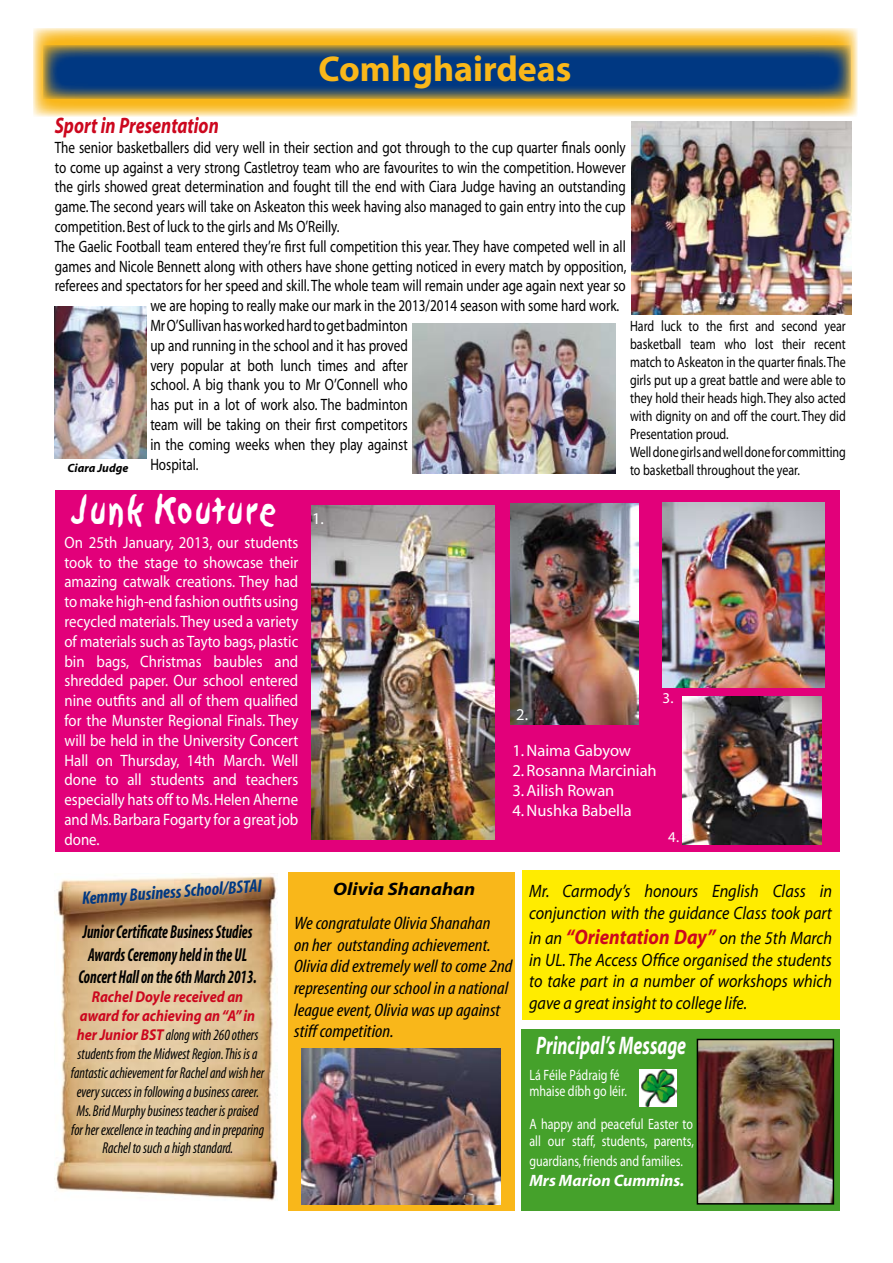
<style>
.page{position:relative;width:893px;height:1263px;background:#fff}
.page>*{position:absolute;margin:0;border:0;box-sizing:border-box;transform-origin:0 0}
.t1{font:700 36px "Myriad";color:#f9b71a}
.t2{font:36px "Sand";color:#fff;scale:.76 1}
.t3{font:italic 700 25.5px "Myriad";color:#fff;scale:.7 1}
.t4{font:italic 700 22.5px "Myriad";color:#cc071e;scale:.8 1}
.t5{font:italic 700 condensed 18.75px/22.5px "Myriad";color:#000;text-align:center;scale:.8 1}
.t6{font:italic 18px/21.6px "Myriad";color:#000;scale:.9 1}
.t7{font:italic condensed 18px/21.6px "Myriad";color:#000;scale:1.1 1}
.t8{font:italic 700 condensed 18px "Myriad";color:#003882}
.t9{font:italic 700 18px "Myriad";color:#000;scale:1.1 1}
.t10{font:16.5px "Myriad";color:#000;scale:.8 1}
.t11{font:16.5px/19.8px "Myriad";color:#fff;text-align:justify;scale:.9 1}
.t12{font:16.5px "Myriad";color:#fff}
.t13{font:italic 700 16.5px "Myriad";color:#fff}
.t14{font:italic condensed 15.75px/18.9px "Myriad";color:#000;text-align:center;scale:.9 1}
.t15{font:15px/18px "Myriad";color:#000;scale:.8 1}
.t16{font:15px/16.5px "Myriad";color:#fff;scale:.8 1}
.t17{font:15px "Myriad";color:#fff}
.t18{font:italic 700 12px "Myriad";color:#000}
.s1{font-weight:700;font-stretch:normal;color:#cc071e}
.s2{font-weight:700;font-size:21px;color:#cc071e}
</style>
<div class="page">
<div style="left:288px;top:873px;width:227px;height:338px;background:#f9b71a"></div>
<div style="left:522px;top:870px;width:318px;height:150px;background:#ffec00"></div>
<div style="left:55px;top:490px;width:785px;height:362px;background:#e2007a"></div>
<svg style="left:33px;top:28px;width:824px;height:89px;background:#facb5b"></svg>
<svg style="left:43px;top:45px;width:808px;height:54px;background:#2b4d6f"></svg>
<img style="left:412px;top:323px;width:204px;height:151px">
<img style="left:55px;top:306px;width:91px;height:153px">
<img style="left:663px;top:502px;width:162px;height:186px">
<img style="left:682px;top:696px;width:139px;height:149px">
<img style="left:311px;top:506px;width:184px;height:334px">
<img style="left:511px;top:504px;width:127px;height:221px">
<img style="left:302px;top:1048px;width:199px;height:156px">
<img style="left:55px;top:876px;width:223px;height:325px">
<div style="left:521px;top:1029px;width:319px;height:182px;background:#45a12b"></div>
<img style="left:700px;top:1042px;width:131px;height:159px">
<div style="left:697px;top:1039px;width:137px;height:165px;border:2px solid #000"></div>
<img style="left:640px;top:1069px;width:36px;height:37px">
<img style="left:631px;top:121px;width:220px;height:194px">
<h1 class="t1" style="left:319px;top:50px;width:255px">Comhghairdeas</h1>
<h3 class="t4" style="left:55px;top:114px;width:207px">Sport in Presentation</h3>
<p class="t10" style="left:55px;top:139px;width:715px">The senior basketballers did very well in their section and got through to the cup quarter finals oonly</p>
<p class="t10" style="left:55px;top:159px;width:715px">to come up against a very strong Castletroy team who are favourites to win the competition. However</p>
<p class="t10" style="left:55px;top:179px;width:715px">the girls showed great determination and fought till the end with Ciara Judge having an outstanding</p>
<p class="t10" style="left:55px;top:198px;width:715px">game. The second years will take on Askeaton this week having also managed to gain entry into the cup</p>
<p class="t10" style="left:55px;top:218px;width:357px">competition. Best of luck to the girls and Ms O’Reilly.</p>
<p class="t10" style="left:55px;top:238px;width:715px">The Gaelic Football team entered they’re first full competition this year. They have competed well in all</p>
<p class="t10" style="left:55px;top:258px;width:716px">games and Nicole Bennett along with others have shone getting noticed in every match by opposition,</p>
<p class="t10" style="left:55px;top:278px;width:715px">referees and spectators for her speed and skill. The whole team will remain under age again next year so</p>
<p class="t10" style="left:150px;top:297px;width:588px">we are hoping to really make our mark in the 2013/2014 season with some hard work.</p>
<p class="t10" style="left:150px;top:317px;width:323px">Mr O’Sullivan has worked hard to get badminton</p>
<p class="t10" style="left:150px;top:337px;width:323px">up and running in the school and it has proved</p>
<p class="t10" style="left:150px;top:357px;width:323px">very popular at both lunch times and after</p>
<p class="t10" style="left:150px;top:377px;width:323px">school. A big thank you to Mr O’Connell who</p>
<p class="t10" style="left:150px;top:396px;width:323px">has put in a lot of work also. The badminton</p>
<p class="t10" style="left:150px;top:416px;width:323px">team will be taking on their first competitors</p>
<p class="t10" style="left:150px;top:436px;width:323px">in the coming weeks when they play against</p>
<p class="t18" style="left:67px;top:462px;width:62px">Ciara Judge</p>
<p class="t10" style="left:150px;top:456px;width:62px">Hospital.</p>
<p class="t15" style="left:630px;top:318px;width:271px">Hard luck to the first and second year basketball team who lost their recent match to Askeaton in the quarter finals. The girls put up a great battle and were able to they hold their heads high. They also acted with dignity on and off the court. They did Presentation proud.<br>Well done girls and well done for committing to basketball throughout the year.</p>
<h1 class="t2" style="left:73px;top:491px;width:269px">Junk Kouture</h1>
<p class="t11" style="left:64px;top:533px;width:261px">On 25th January, 2013, our students took to the stage to showcase their amazing catwalk creations. They had to make high-end fashion outfits using recycled materials. They used a variety of materials such as Tayto bags, plastic bin bags, Christmas baubles and shredded paper. Our school entered nine outfits and all of them qualified for the Munster Regional Finals. They will be held in the University Concert Hall on Thursday, 14th March. Well done to all students and teachers especially hats off to Ms. Helen Aherne and Ms. Barbara Fogarty for a great job done.</p>
<p class="t12" style="left:312px;top:510px;width:13px">1.</p>
<p class="t12" style="left:516px;top:706px;width:13px">2.</p>
<p class="t17" style="left:663px;top:690px;width:12px">3.</p>
<p class="t12" style="left:512px;top:743px;width:120px">1. Naima Gabyow</p>
<p class="t12" style="left:512px;top:762px;width:146px">2. Rosanna Marciniah</p>
<p class="t12" style="left:512px;top:782px;width:104px">3. Ailish Rowan</p>
<p class="t12" style="left:512px;top:802px;width:121px">4. Nushka Babella</p>
<p class="t17" style="left:668px;top:830px;width:12px">4.</p>
<p class="t8" style="left:81px;top:889px;width:182px;rotate:-4deg">Kemmy Business School/BSTAI</p>
<p class="t5" style="left:78px;top:921px;width:225px">Junior Certificate Business Studies<br>Awards Ceremony held in the UL<br>Concert Hall on the 6th March 2013.</p>
<p class="t14" style="left:71px;top:988px;width:216px"><span class="s1">Rachel Doyle received an award for achieving an “A” in her Junior BST</span> along with 260 others students from the Midwest Region. This is a fantastic achievement for Rachel and wish her every success in following a business career.<br>Ms. Brid Murphy business teacher is praised for her excellence in teaching and in preparing Rachel to such a high standard.</p>
<p class="t9" style="left:333px;top:880px;width:131px">Olivia Shanahan</p>
<p class="t7" style="left:294px;top:913px;width:200px">We congratulate Olivia Shanahan<br>on her outstanding achievement.<br>Olivia did extremely well to come 2nd representing our school in a national league event, Olivia was up against stiff competition.</p>
<p class="t6" style="left:529px;top:881px;width:338px">Mr. Carmody’s honours English Class in conjunction with the guidance Class took part</p>
<p class="t6" style="left:529px;top:928px;width:338px;text-align:justify">in an <span class="s2">“Orientation Day”</span> on the 5th March in UL. The Access Office organised the students to take part in a number of workshops which gave a great insight to college life.</p>
<h2 class="t3" style="left:536px;top:1033px;width:216px">Principal’s Message</h2>
<p class="t16" style="left:529px;top:1067px;width:123px">Lá Féile Pádraig fé mhaise díbh go léir.</p>
<p class="t16" style="left:529px;top:1117px;width:207px">A happy and peaceful Easter to all our staff, students, parents,</p>
<p class="t16" style="left:529px;top:1153px;width:193px">guardians, friends and families.</p>
<p class="t13" style="left:529px;top:1171px;width:157px">Mrs Marion Cummins.</p>
</div>
